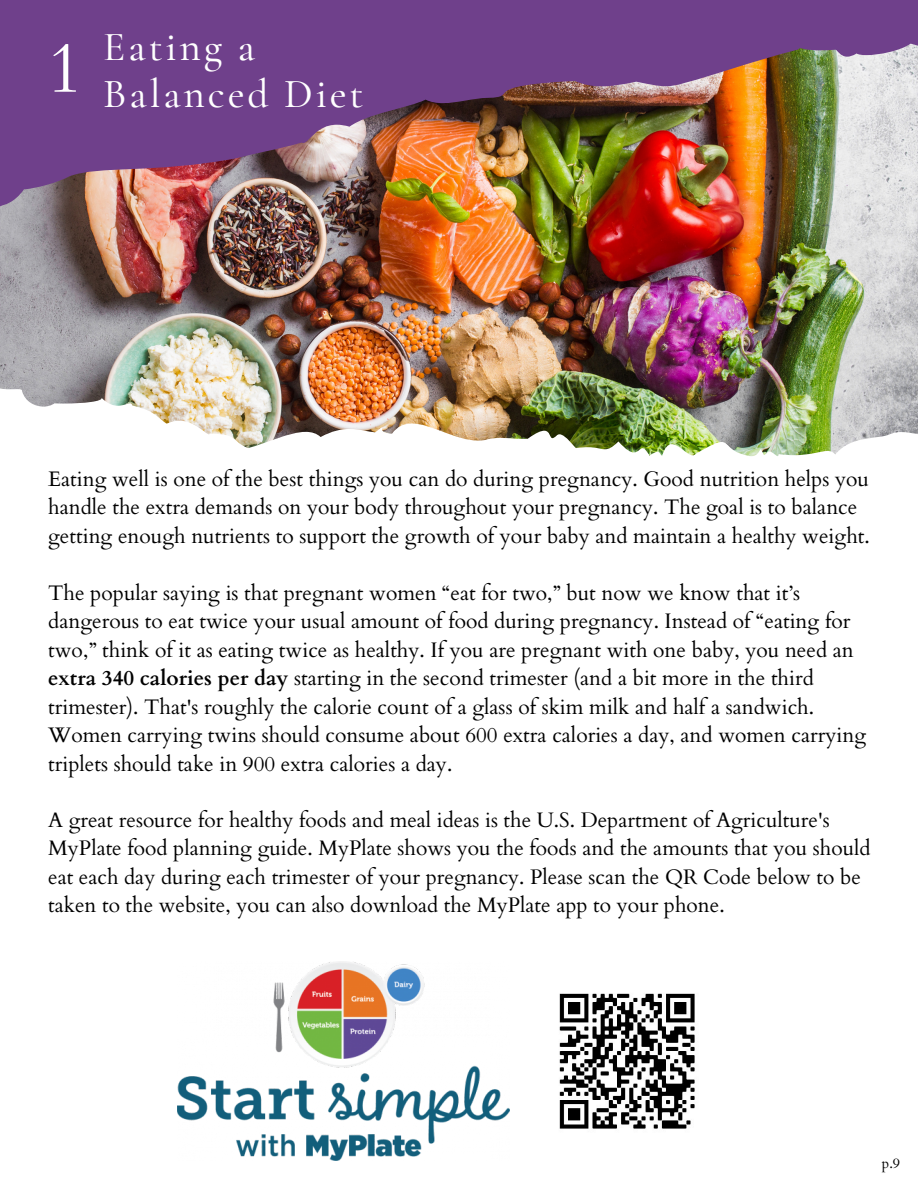
<style>
.page{position:relative;width:918px;height:1188px;background:#fff}
.page>*{position:absolute;margin:0;border:0;box-sizing:border-box;transform-origin:0 0}
.t1{font:70.8px "Cardo";color:#fff}
.t2{font:500 41.2px/46.4px "Cormorant Garamond";letter-spacing:.07em;color:#fff}
.t3{font:21px/28.4px "Cardo";color:#000}
.t4{font:14px "Cardo";color:#000}
.s1{font-weight:700}
</style>
<div class="page">
<div style="left:0;top:0;width:918px;height:340px;background:#6f408b"></div>
<img style="left:0;top:44px;width:918px;height:412px">
<img style="left:559px;top:993px;width:136px;height:136px">
<img style="left:178px;top:961px;width:331px;height:200px">
<h1 class="t1" style="left:47px;top:22px;width:38px">1</h1>
<h2 class="t2" style="left:103px;top:24px;width:262px">Eating a<br>Balanced Diet</h2>
<p class="t3" style="left:48px;top:465px;width:823px">Eating well is one of the best things you can do during pregnancy. Good nutrition helps you handle the extra demands on your body throughout your pregnancy. The goal is to balance getting enough nutrients to support the growth of your baby and maintain a healthy weight.</p>
<p class="t3" style="left:48px;top:579px;width:819px">The popular saying is that pregnant women “eat for two,” but now we know that it’s dangerous to eat twice your usual amount of food during pregnancy. Instead of “eating for two,” think of it as eating twice as healthy. If you are pregnant with one baby, you need an <span class="s1">extra 340 calories per day</span> starting in the second trimester (and a bit more in the third trimester). That's roughly the calorie count of a glass of skim milk and half a sandwich.<br>Women carrying twins should consume about 600 extra calories a day, and women carrying triplets should take in 900 extra calories a day.</p>
<p class="t3" style="left:48px;top:806px;width:824px">A great resource for healthy foods and meal ideas is the U.S. Department of Agriculture's MyPlate food planning guide. MyPlate shows you the foods and the amounts that you should eat each day during each trimester of your pregnancy. Please scan the QR Code below to be taken to the website, you can also download the MyPlate app to your phone.</p>
<p class="t4" style="left:882px;top:1154px;width:20px">p.9</p>
</div>
